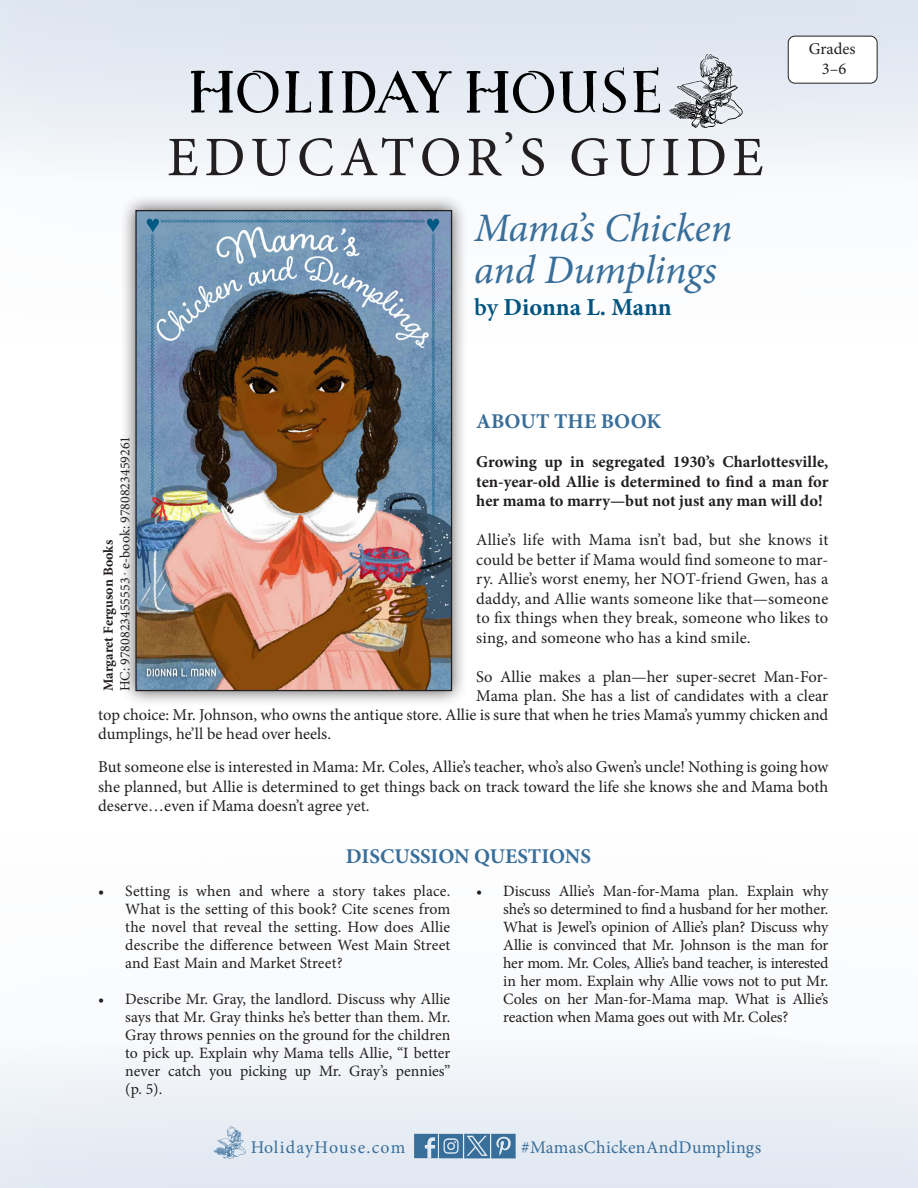
<style>
.page{position:relative;width:918px;height:1188px;background:#fff}
.page>*{position:absolute;margin:0;border:0;box-sizing:border-box;transform-origin:0 0}
.No_Spacing{font:55.8px "Minion Pro";letter-spacing:.1em;color:#231f20}
.t1{font:italic 40.5px "Minion Pro";letter-spacing:-.01em;color:#386e9a}
.t2{font:700 24.45px "Minion Pro";color:#005580}
.t3{font:700 21px "Minion Pro";color:#386e9a}
.t4{font:17.85px "Minion Pro";letter-spacing:.02em;color:#386e9a}
.t5{font:17.85px "Minion Pro";letter-spacing:.065em;color:#386e9a}
.t6{font:16.5px/19.5px "Minion Pro";color:#231f20;text-align:justify}
.t7{font:700 16.5px/19.5px "Minion Pro";color:#231f20;text-align:justify}
.t8{font:15.75px/18px "Minion Pro";letter-spacing:-.005em;color:#231f20;text-align:justify}
.t9{font:13.95px "Minion Pro";color:#231f20}
.t10{font:700 13.95px "Minion Pro";letter-spacing:-.005em;color:#231f20}
.s1{font-size:49.5px}
.s2{font-weight:600}
</style>
<div class="page">
<div style="left:0;top:820px;width:918px;height:368px;background:#fbfcfd"></div>
<div style="left:0;top:0;width:918px;height:353px;background:#fbfcfd"></div>
<div style="left:0;top:1036px;width:918px;height:152px;background:#ebeff6"></div>
<div style="left:0;top:0;width:918px;height:183px;background:linear-gradient(to bottom,#d9e2ee,#f6f8fa)"></div>
<div style="left:662px;top:47px;width:88px;height:88px;background:#e6ebf4"></div>
<img style="left:669px;top:54px;width:74px;height:74px">
<img style="left:191px;top:68px;width:468px;height:45px">
<div style="left:788px;top:36px;width:89px;height:47px;background:#fff;border-radius:7px"></div>
<div style="left:788px;top:36px;width:89px;height:48px;border:1px solid #231f20;border-radius:7px"></div>
<div style="left:119px;top:194px;width:349px;height:513px;background:#231f20;opacity:.75"></div>
<img style="left:137px;top:212px;width:313px;height:477px">
<div style="left:135px;top:210px;width:317px;height:481px;border:1px solid #231f20"></div>
<img style="left:213px;top:1126px;width:33px;height:33px">
<img style="left:414px;top:1133px;width:102px;height:26px">
<p class="No_Spacing" style="left:167px;top:120px;width:598px">EDUCATOR<span class="s1">’</span>S GUIDE</p>
<p class="t1" style="left:474px;top:201px;width:259px">Mama’s Chicken</p>
<p class="t1" style="left:474px;top:243px;width:244px">and Dumplings</p>
<p class="t2" style="left:474px;top:290px;width:199px"><span class="s2">by</span> Dionna L. Mann</p>
<p class="t6" style="left:809px;top:39px;width:48px">Grades</p>
<p class="t6" style="left:822px;top:59px;width:26px">3–6</p>
<p class="t3" style="left:476px;top:407px;width:187px">ABOUT THE BOOK</p>
<p class="t7" style="left:476px;top:452px;width:354px">Growing up in segregated 1930’s Charlottesville, ten-year-old Allie is determined to find a man for her mama to marry—but not just any man will do!</p>
<p class="t6" style="left:476px;top:530px;width:354px">Allie’s life with Mama isn’t bad, but she knows it could be better if Mama would find someone to mar&shy;ry. Allie’s worst enemy, her NOT-friend Gwen, has a daddy, and Allie wants someone like that—someone to fix things when they break, someone who likes to sing, and someone who has a kind smile.</p>
<p class="t6" style="left:476px;top:667px;width:354px">So Allie makes a plan—her super-secret Man-For-</p>
<p class="t6" style="left:476px;top:686px;width:354px">Mama plan. She has a list of candidates with a clear</p>
<p class="t6" style="left:98px;top:705px;width:732px">top choice: Mr. Johnson, who owns the antique store. Allie is sure that when he tries Mama’s yummy chicken and</p>
<p class="t6" style="left:98px;top:725px;width:234px">dumplings, he’ll be head over heels.</p>
<p class="t6" style="left:98px;top:758px;width:732px">But someone else is interested in Mama: Mr. Coles, Allie’s teacher, who’s also Gwen’s uncle! Nothing is going how she planned, but Allie is determined to get things back on track toward the life she knows she and Mama both deserve…even if Mama doesn’t agree yet.</p>
<p class="t3" style="left:346px;top:842px;width:247px">DISCUSSION QUESTIONS</p>
<p class="t8" style="left:125px;top:882px;width:327px;text-indent:-27px">• Setting is when and where a story takes place.<br>What is the setting of this book? Cite scenes from the novel that reveal the setting. How does Allie describe the difference between West Main Street and East Main and Market Street?</p>
<p class="t8" style="left:125px;top:990px;width:327px;text-indent:-27px">• Describe Mr. Gray, the landlord. Discuss why Allie says that Mr. Gray thinks he’s better than them. Mr.<br>Gray throws pennies on the ground for the children to pick up. Explain why Mama tells Allie, “I better never catch you picking up Mr. Gray’s pennies” (p. 5).</p>
<p class="t9" style="left:116px;top:691px;width:257px;rotate:-90deg">HC: 9780823455553 . e-book: 9780823459261</p>
<p class="t10" style="left:99px;top:691px;width:153px;rotate:-90deg">Margaret Ferguson Books</p>
<p class="t8" style="left:503px;top:882px;width:327px;text-indent:-27px">• Discuss Allie’s Man-for-Mama plan. Explain why she’s so determined to find a husband for her mother.<br>What is Jewel’s opinion of Allie’s plan? Discuss why Allie is convinced that Mr. Johnson is the man for her mom. Mr. Coles, Allie’s band teacher, is interested in her mom. Explain why Allie vows not to put Mr.<br>Coles on her Man-for-Mama map. What is Allie’s reaction when Mama goes out with Mr. Coles?</p>
<p class="t5" style="left:251px;top:1135px;width:156px">HolidayHouse.com</p>
<p class="t4" style="left:521px;top:1135px;width:242px">#MamasChickenAndDumplings</p>
</div>
